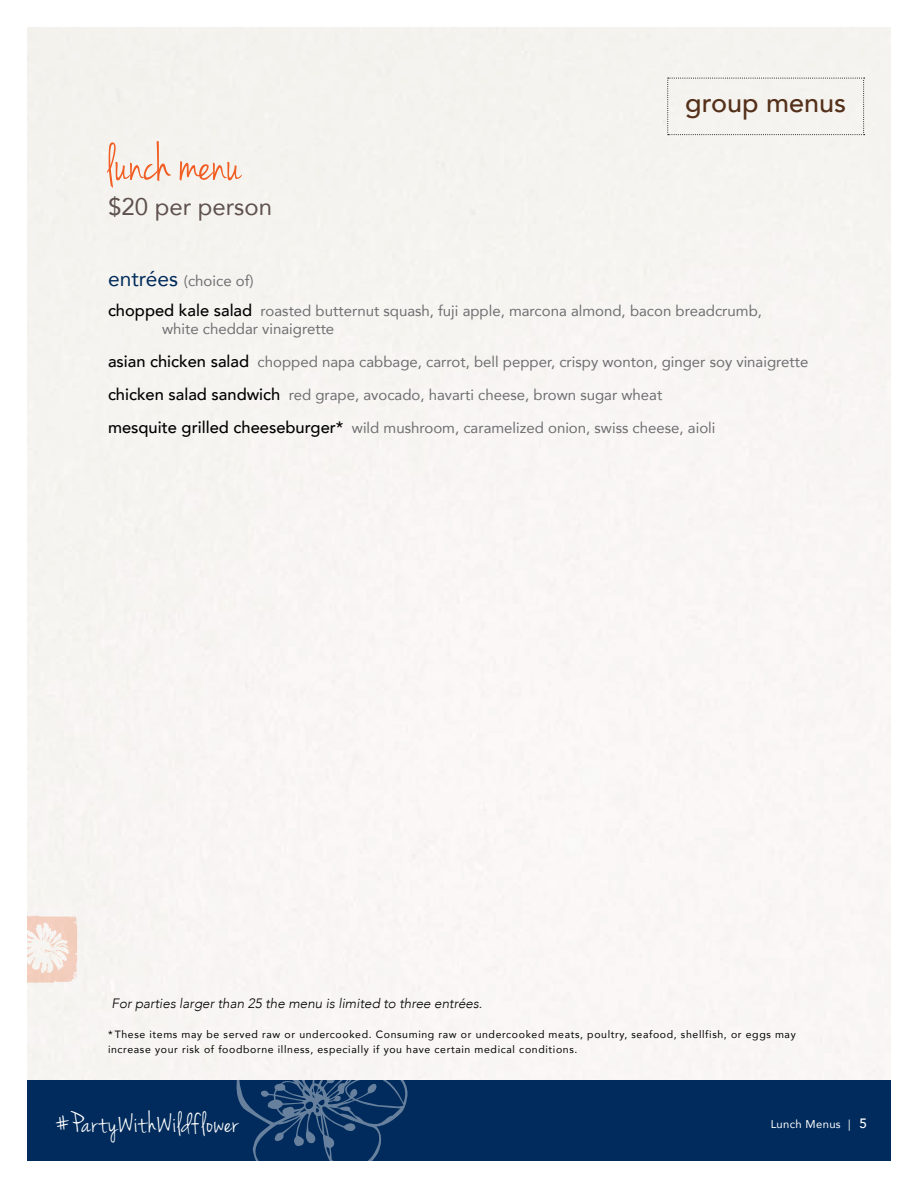
<style>
.page{position:relative;width:918px;height:1188px;background:#fff}
.page>*{position:absolute;margin:0;border:0;box-sizing:border-box;transform-origin:0 0}
.t1{font:54px "Jenna Sue";color:#f15d22}
.t2{font:30px "Jenna Sue";letter-spacing:.03em;color:#fff}
.t3{font:500 27px "Avenir";color:#54301a}
.t4{font:24px "Avenir";color:#5e514e}
.t5{font:15px/30px "Avenir";color:#6d6e71}
.t6{font:italic 300 13.5px "Avenir";color:#000}
.t7{font:11.25px "Avenir";letter-spacing:.03em;color:#fff}
.t8{font:10.5px/15px "Avenir";letter-spacing:.06em;color:#000}
.s1{font-size:21px;color:#002b5c}
.s2{font-weight:500;font-size:16.5px;color:#000}
.s3{font-weight:500;font-size:13.5px}
</style>
<div class="page">
<div style="left:27px;top:1080px;width:864px;height:81px;background:#002b5c"></div>
<svg style="left:236px;top:1080px;width:172px;height:81px"></svg>
<img style="left:27px;top:910px;width:59px;height:77px">
<div style="left:667px;top:78px;width:198px;height:57px;background:#f5f3ef"></div>
<h1 class="t1" style="left:108px;top:133px;width:135px">lunch menu</h1>
<h3 class="t4" style="left:108px;top:188px;width:166px">$20 per person</h3>
<h3 class="t3" style="left:685px;top:80px;width:163px">group menus</h3>
<p class="t5" style="left:108px;top:265px;width:656px"><span class="s1">entrées</span> (choice of)<br><span class="s2">chopped kale salad</span> roasted butternut squash, fuji apple, marcona almond, bacon breadcrumb,</p>
<p class="t5" style="left:162px;top:313px;width:174px">white cheddar vinaigrette</p>
<p class="t5" style="left:108px;top:346px;width:702px"><span class="s2">asian chicken salad</span> chopped napa cabbage, carrot, bell pepper, crispy wonton, ginger soy vinaigrette</p>
<p class="t5" style="left:108px;top:379px;width:556px"><span class="s2">chicken salad sandwich</span> red grape, avocado, havarti cheese, brown sugar wheat</p>
<p class="t5" style="left:108px;top:412px;width:609px"><span class="s2">mesquite grilled cheeseburger*</span> wild mushroom, caramelized onion, swiss cheese, aioli</p>
<p class="t6" style="left:112px;top:995px;width:372px">For parties larger than 25 the menu is limited to three entrées.</p>
<p class="t8" style="left:108px;top:1027px;width:689px">* These items may be served raw or undercooked. Consuming raw or undercooked meats, poultry, seafood, shellfish, or eggs may increase your risk of foodborne illness, especially if you have certain medical conditions.</p>
<h2 class="t2" style="left:54px;top:1106px;width:186px">#PartyWithWildflower</h2>
<p class="t7" style="left:771px;top:1115px;width:98px">Lunch Menus | <span class="s3">5</span></p>
</div>
